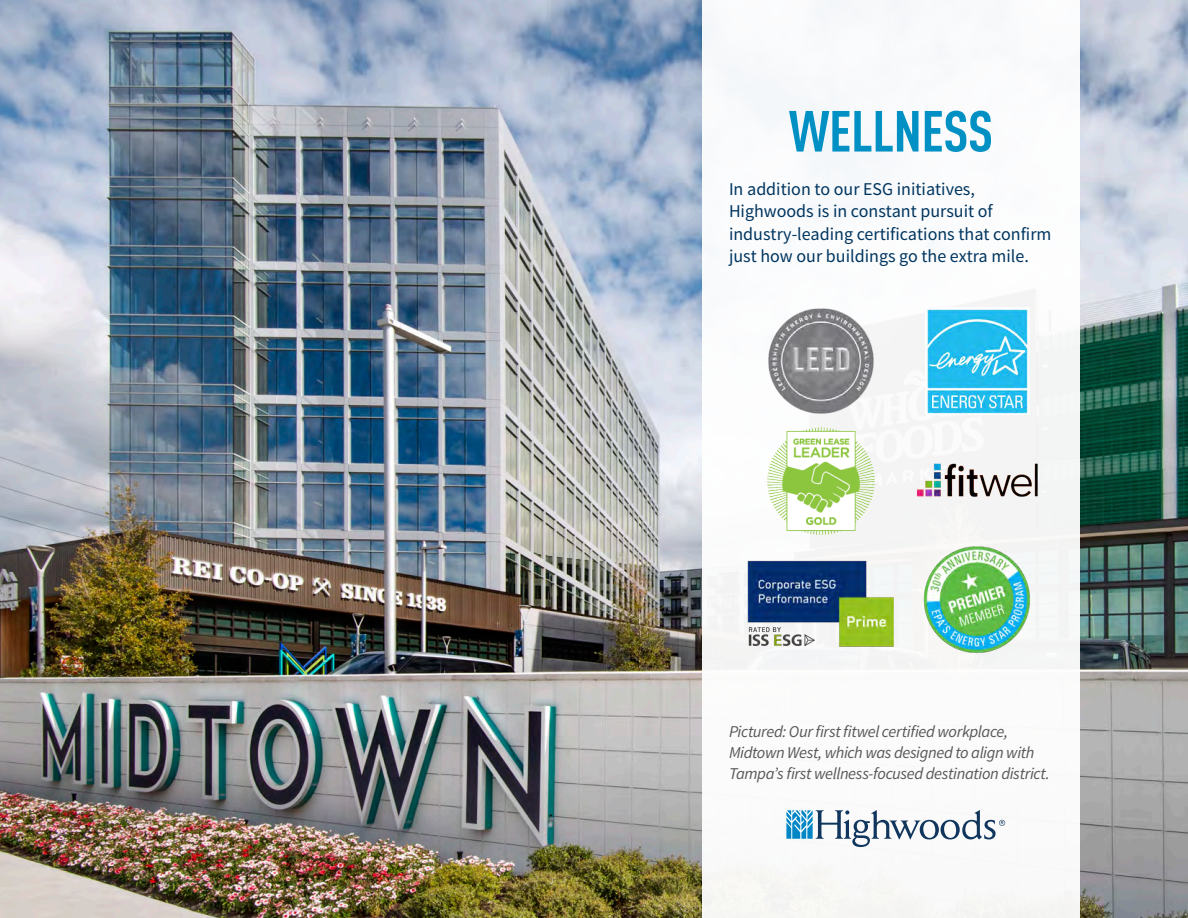
<style>
.page{position:relative;width:1188px;height:918px;background:#fff}
.page>*{position:absolute;margin:0;border:0;box-sizing:border-box;transform-origin:0 0}
.t1{font:700 condensed 57px "DIN Pro";letter-spacing:-.01em;color:#0090c4}
.t2{font:18px/22.5px "Source Sans Pro";color:#00355f}
.t3{font:italic 16.5px/21px "Source Sans Pro";letter-spacing:-.025em;color:#57585a}
</style>
<div class="page">
<img style="left:0;top:0;width:1188px;height:918px">
<div style="left:702px;top:0;width:378px;height:918px;background:#fff"></div>
<img style="left:768px;top:308px;width:106px;height:107px">
<img style="left:925px;top:309px;width:104px;height:106px">
<img style="left:915px;top:462px;width:124px;height:37px">
<img style="left:768px;top:427px;width:106px;height:107px">
<img style="left:743px;top:554px;width:156px;height:100px">
<img style="left:924px;top:547px;width:107px;height:107px">
<svg style="left:786px;top:810px;width:219px;height:37px"></svg>
<p class="t1" style="left:789px;top:89px;width:206px">WELLNESS</p>
<p class="t2" style="left:729px;top:178px;width:324px">In addition to our ESG initiatives, Highwoods is in constant pursuit of industry-leading certifications that confirm just how our buildings go the extra mile.</p>
<p class="t3" style="left:729px;top:721px;width:322px">Pictured: Our first fitwel certified workplace,<br>Midtown West, which was designed to align with<br>Tampa’s first wellness-focused destination district.</p>
</div>
